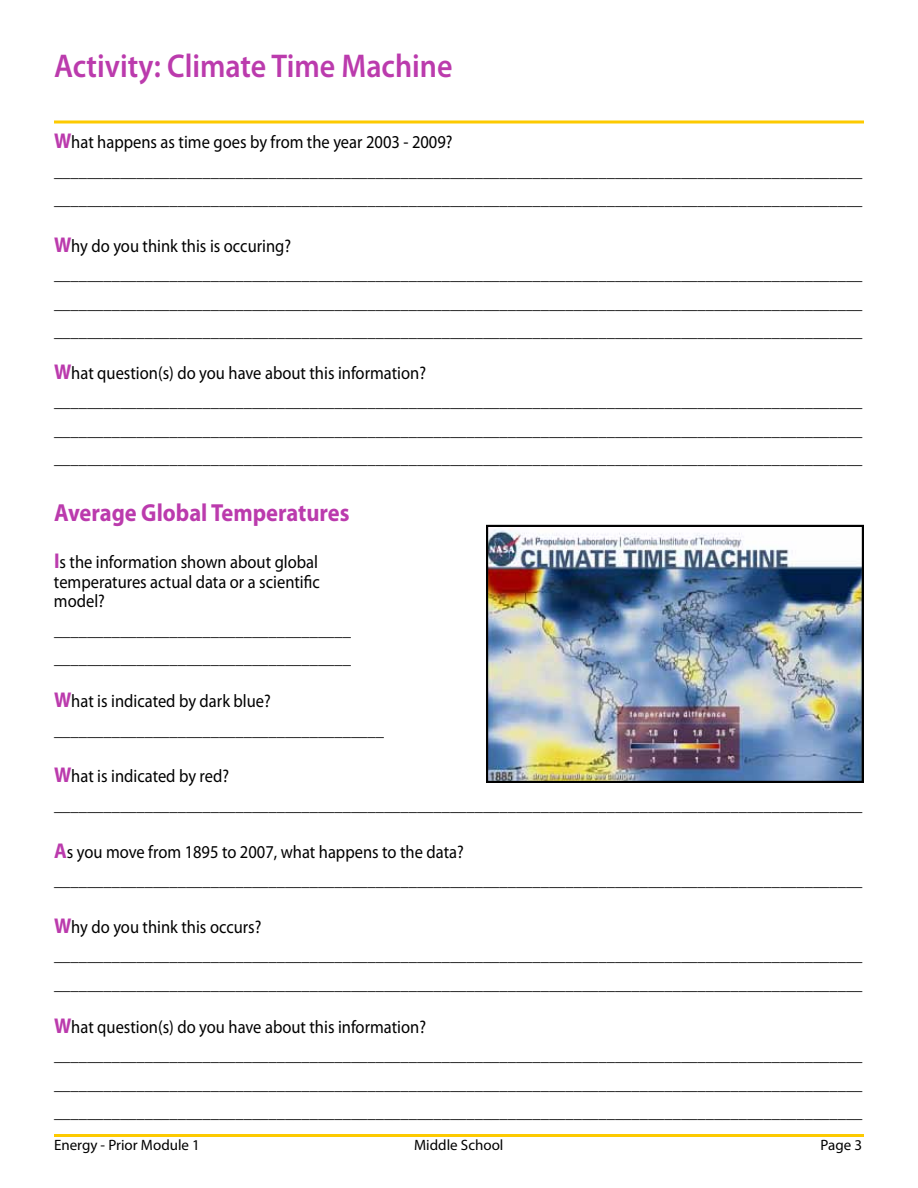
<style>
.page{position:relative;width:918px;height:1188px;background:#fff}
.page>*{position:absolute;margin:0;border:0;box-sizing:border-box;transform-origin:0 0}
.t1{font:600 33px "Myriad Pro";color:#bb3bad;scale:.91 1}
.t2{font:700 24.75px "Myriad Pro";color:#bb3bad;scale:.91 1}
.t3{font:18.15px/19.5px "Myriad Pro";color:#000;text-align:justify;scale:.91 1}
.t4{font:16.5px/28.5px "Myriad Pro";color:#000}
.t5{font:15px "Myriad Pro";color:#000}
.s1{font-weight:700;font-size:21.45px;color:#bb3bad}
</style>
<div class="page">
<hr style="left:54px;top:120px;width:810px;height:3px;background:#fdca00">
<hr style="left:54px;top:1134px;width:810px;height:3px;background:#fdca00">
<img style="left:489px;top:529px;width:372px;height:251px">
<div style="left:486px;top:525px;width:378px;height:258px;border:2px solid #000"></div>
<h1 class="t1" style="left:54px;top:44px;width:440px">Activity: Climate Time Machine</h1>
<p class="t3" style="left:54px;top:132px;width:439px"><span class="s1">W</span>hat happens as time goes by from the year 2003 - 2009?</p>
<p class="t4" style="left:54px;top:157px;width:810px">__________________________________________________________________________________________________ __________________________________________________________________________________________________</p>
<p class="t3" style="left:54px;top:236px;width:262px"><span class="s1">W</span>hy do you think this is occuring?</p>
<p class="t4" style="left:54px;top:260px;width:810px;text-align:justify">__________________________________________________________________________________________________ __________________________________________________________________________________________________ __________________________________________________________________________________________________</p>
<p class="t3" style="left:54px;top:363px;width:410px"><span class="s1">W</span>hat question(s) do you have about this information?</p>
<p class="t4" style="left:54px;top:387px;width:810px;text-align:justify">__________________________________________________________________________________________________ __________________________________________________________________________________________________ __________________________________________________________________________________________________</p>
<h2 class="t2" style="left:54px;top:497px;width:326px">Average Global Temperatures</h2>
<p class="t3" style="left:54px;top:552px;width:294px"><span class="s1">I</span>s the information shown about global temperatures actual data or a scientific model?</p>
<p class="t4" style="left:54px;top:616px;width:298px">____________________________________ ____________________________________</p>
<p class="t3" style="left:54px;top:691px;width:240px"><span class="s1">W</span>hat is indicated by dark blue?</p>
<p class="t4" style="left:54px;top:715px;width:331px">________________________________________</p>
<p class="t3" style="left:54px;top:766px;width:194px"><span class="s1">W</span>hat is indicated by red?</p>
<p class="t4" style="left:54px;top:791px;width:810px">__________________________________________________________________________________________________</p>
<p class="t3" style="left:54px;top:842px;width:452px"><span class="s1">A</span>s you move from 1895 to 2007, what happens to the data?</p>
<p class="t4" style="left:54px;top:866px;width:810px">__________________________________________________________________________________________________</p>
<p class="t3" style="left:54px;top:917px;width:230px"><span class="s1">W</span>hy do you think this occurs?</p>
<p class="t4" style="left:54px;top:941px;width:810px">__________________________________________________________________________________________________ __________________________________________________________________________________________________</p>
<p class="t3" style="left:54px;top:1017px;width:410px"><span class="s1">W</span>hat question(s) do you have about this information?</p>
<p class="t4" style="left:54px;top:1041px;width:810px;text-align:justify">__________________________________________________________________________________________________ __________________________________________________________________________________________________ __________________________________________________________________________________________________</p>
<p class="t5" style="left:54px;top:1135px;width:147px">Energy - Prior Module 1</p>
<p class="t5" style="left:414px;top:1135px;width:91px">Middle School</p>
<p class="t5" style="left:821px;top:1135px;width:43px">Page 3</p>
</div>
